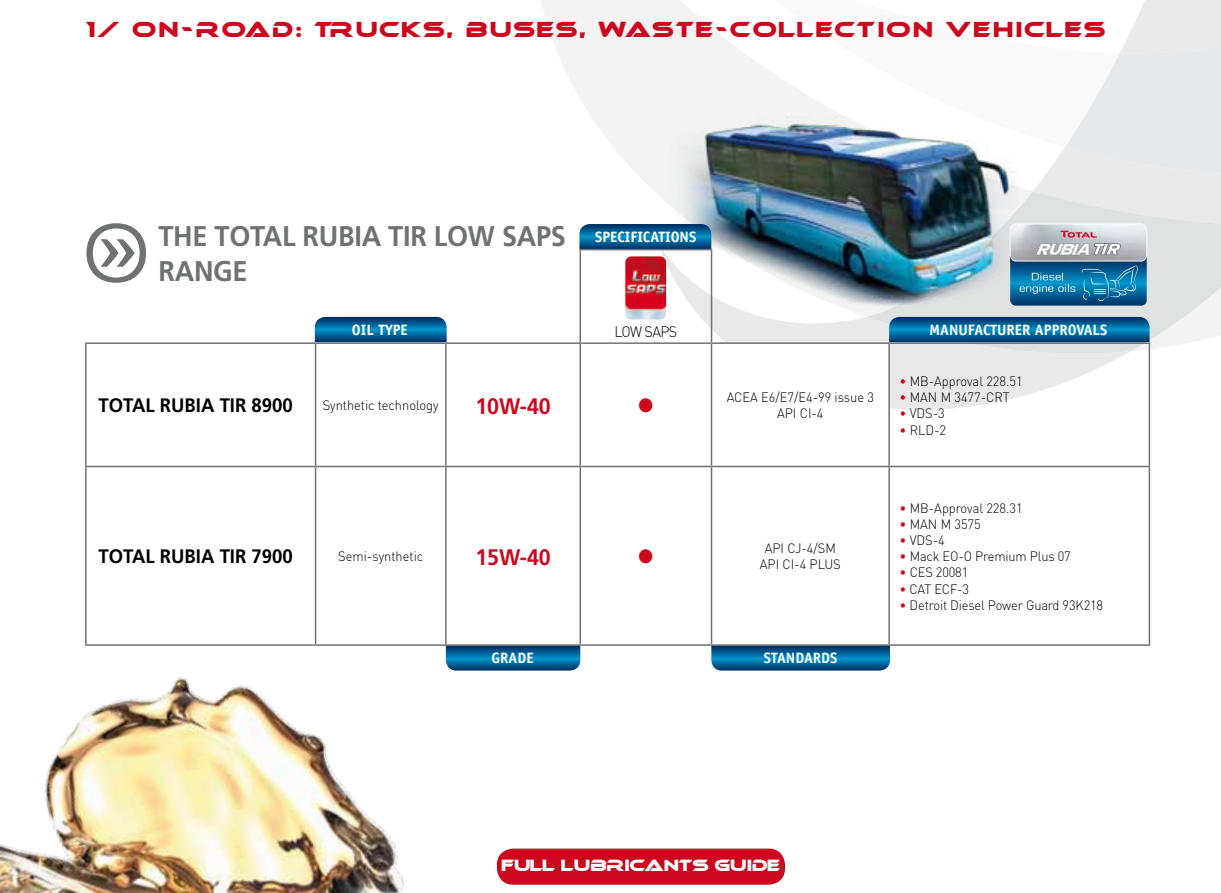
<style>
.page{position:relative;width:1221px;height:893px;background:#fff}
.page>*{position:absolute;margin:0;border:0;box-sizing:border-box;transform-origin:0 0}
.t1{font:67.5px "Bienvenue Picto Beta";color:#707172}
.t2{font:700 28.5px/34.2px "Frutiger";letter-spacing:-.01em;color:#707172;scale:.95 1}
.t3{font:700 22.5px "Frutiger";color:#cd071e;scale:.95 1}
.t4{font:21px "Ethnocentric";letter-spacing:.1em;color:#cd071e}
.t5{font:700 19.5px "Frutiger";color:#000;scale:.95 1}
.t6{font:19.5px "Zapf Dingbats ITC";color:#cd071e;scale:.95 1}
.t7{font:15.75px "Ethnocentric";color:#fff}
.t8{font:700 15px "Officina Sans";color:#fff}
.t9{font:300 15px "DIN";letter-spacing:-.04em;color:#000;scale:.95 1}
.t10{font:300 13.5px/16.2px "DIN";color:#000;text-align:center;scale:.95 1}
.s1{color:#cd071e}
</style>
<div class="page">
<svg style="left:889px;top:354px;width:262px;height:56px;fill:#e9e9ea"></svg>
<svg style="left:541px;top:0;width:679px;height:342px"></svg>
<svg style="left:866px;top:191px;width:354px;height:163px;background:#e5e5e6"></svg>
<img style="left:625px;top:256px;width:41px;height:64px">
<img style="left:630px;top:81px;width:388px;height:229px">
<svg style="left:579px;top:224px;width:132px;height:25px;background:#046095"></svg>
<svg style="left:889px;top:317px;width:260px;height:25px;background:#015f94"></svg>
<svg style="left:315px;top:317px;width:131px;height:25px;background:#026095"></svg>
<svg style="left:711px;top:646px;width:179px;height:25px;background:#076397"></svg>
<svg style="left:453px;top:646px;width:127px;height:25px;background:#056297"></svg>
<img style="left:0;top:534px;width:453px;height:359px">
<svg style="left:316px;top:344px;width:572px;height:300px"></svg>
<hr style="left:85px;top:342px;width:230px;height:2px;background:#707172">
<hr style="left:85px;top:344px;width:2px;height:122px;background:#707172">
<hr style="left:315px;top:342px;width:131px;height:2px;background:#707172">
<hr style="left:315px;top:344px;width:1px;height:122px;background:#707172">
<hr style="left:446px;top:342px;width:134px;height:2px;background:#707172">
<hr style="left:445px;top:344px;width:1px;height:122px;background:#707172">
<hr style="left:711px;top:342px;width:178px;height:2px;background:#707172">
<hr style="left:889px;top:342px;width:261px;height:2px;background:#707172">
<hr style="left:888px;top:344px;width:1px;height:122px;background:#707172">
<hr style="left:1148px;top:344px;width:2px;height:122px;background:#707172">
<hr style="left:85px;top:466px;width:230px;height:1px;background:#707172">
<hr style="left:85px;top:467px;width:2px;height:177px;background:#707172">
<hr style="left:315px;top:466px;width:131px;height:1px;background:#707172">
<hr style="left:315px;top:467px;width:1px;height:177px;background:#707172">
<hr style="left:446px;top:466px;width:134px;height:1px;background:#707172">
<hr style="left:445px;top:467px;width:1px;height:177px;background:#707172">
<hr style="left:579px;top:467px;width:2px;height:177px;background:#707172">
<hr style="left:711px;top:466px;width:178px;height:1px;background:#707172">
<hr style="left:710px;top:467px;width:2px;height:177px;background:#707172">
<hr style="left:889px;top:466px;width:261px;height:1px;background:#707172">
<hr style="left:888px;top:467px;width:1px;height:177px;background:#707172">
<hr style="left:1148px;top:467px;width:2px;height:177px;background:#707172">
<hr style="left:85px;top:644px;width:230px;height:2px;background:#707172">
<hr style="left:315px;top:644px;width:131px;height:2px;background:#707172">
<hr style="left:446px;top:644px;width:134px;height:2px;background:#707172">
<hr style="left:580px;top:644px;width:131px;height:2px;background:#707172">
<hr style="left:711px;top:644px;width:178px;height:2px;background:#707172">
<hr style="left:889px;top:644px;width:261px;height:2px;background:#707172">
<hr style="left:579px;top:249px;width:133px;height:1px;background:#707172">
<hr style="left:579px;top:250px;width:2px;height:92px;background:#707172">
<hr style="left:710px;top:250px;width:2px;height:92px;background:#707172">
<hr style="left:580px;top:342px;width:131px;height:2px;background:#707172">
<hr style="left:579px;top:344px;width:2px;height:122px;background:#707172">
<hr style="left:710px;top:344px;width:2px;height:122px;background:#707172">
<hr style="left:580px;top:466px;width:131px;height:1px;background:#707172">
<svg style="left:1009px;top:223px;width:138px;height:83px;background:#6797b3"></svg>
<div style="left:497px;top:848px;width:288px;height:37px;background:#cd071e;border-radius:16px"></div>
<h3 class="t4" style="left:85px;top:18px;width:1021px">1/ ON-ROAD: TRUCKS, BUSES, WASTE-COLLECTION VEHICLES</h3>
<h1 class="t1" style="left:85px;top:223px;width:64px">i</h1>
<h2 class="t2" style="left:158px;top:219px;width:430px">THE TOTAL RUBIA TIR LOW SAPS<br>RANGE</h2>
<p class="t8" style="left:595px;top:227px;width:103px">SPECIFICATIONS</p>
<p class="t8" style="left:352px;top:320px;width:57px">OIL TYPE</p>
<p class="t8" style="left:929px;top:320px;width:179px">MANUFACTURER APPROVALS</p>
<p class="t9" style="left:614px;top:322px;width:67px">LOW SAPS</p>
<h3 class="t5" style="left:99px;top:394px;width:206px">TOTAL RUBIA TIR 8900</h3>
<p class="t10" style="left:323px;top:397px;width:124px">Synthetic technology</p>
<h3 class="t3" style="left:475px;top:393px;width:81px">10W-40</h3>
<h3 class="t6" style="left:638px;top:396px;width:17px">●</h3>
<p class="t10" style="left:726px;top:389px;width:156px">ACEA E6/E7/E4-99 issue 3<br>API CI-4</p>
<h3 class="t5" style="left:99px;top:545px;width:206px">TOTAL RUBIA TIR 7900</h3>
<p class="t10" style="left:338px;top:548px;width:91px">Semi-synthetic</p>
<h3 class="t3" style="left:475px;top:543px;width:81px">15W-40</h3>
<h3 class="t6" style="left:638px;top:547px;width:17px">●</h3>
<p class="t10" style="left:759px;top:540px;width:87px">API CJ-4/SM<br>API CI-4 PLUS</p>
<p class="t8" style="left:491px;top:648px;width:44px">GRADE</p>
<p class="t8" style="left:764px;top:648px;width:75px">STANDARDS</p>
<p class="t10" style="left:899px;top:373px;width:131px"><span class="s1">•</span> MB-Approval 228.51</p>
<p class="t10" style="left:899px;top:389px;width:118px"><span class="s1">•</span> MAN M 3477-CRT</p>
<p class="t10" style="left:899px;top:405px;width:49px"><span class="s1">•</span> VDS-3</p>
<p class="t10" style="left:899px;top:421px;width:51px"><span class="s1">•</span> RLD-2</p>
<p class="t10" style="left:899px;top:499px;width:131px"><span class="s1">•</span> MB-Approval 228.31</p>
<p class="t10" style="left:899px;top:516px;width:87px"><span class="s1">•</span> MAN M 3575</p>
<p class="t10" style="left:899px;top:532px;width:49px"><span class="s1">•</span> VDS-4</p>
<p class="t10" style="left:899px;top:548px;width:182px"><span class="s1">•</span> Mack EO-O Premium Plus 07</p>
<p class="t10" style="left:899px;top:564px;width:74px"><span class="s1">•</span> CES 20081</p>
<p class="t10" style="left:899px;top:580px;width:75px"><span class="s1">•</span> CAT ECF-3</p>
<p class="t10" style="left:899px;top:597px;width:216px"><span class="s1">•</span> Detroit Diesel Power Guard 93K218</p>
<p class="t7" style="left:501px;top:857px;width:280px">FULL LUBRICANTS GUIDE</p>
</div>
